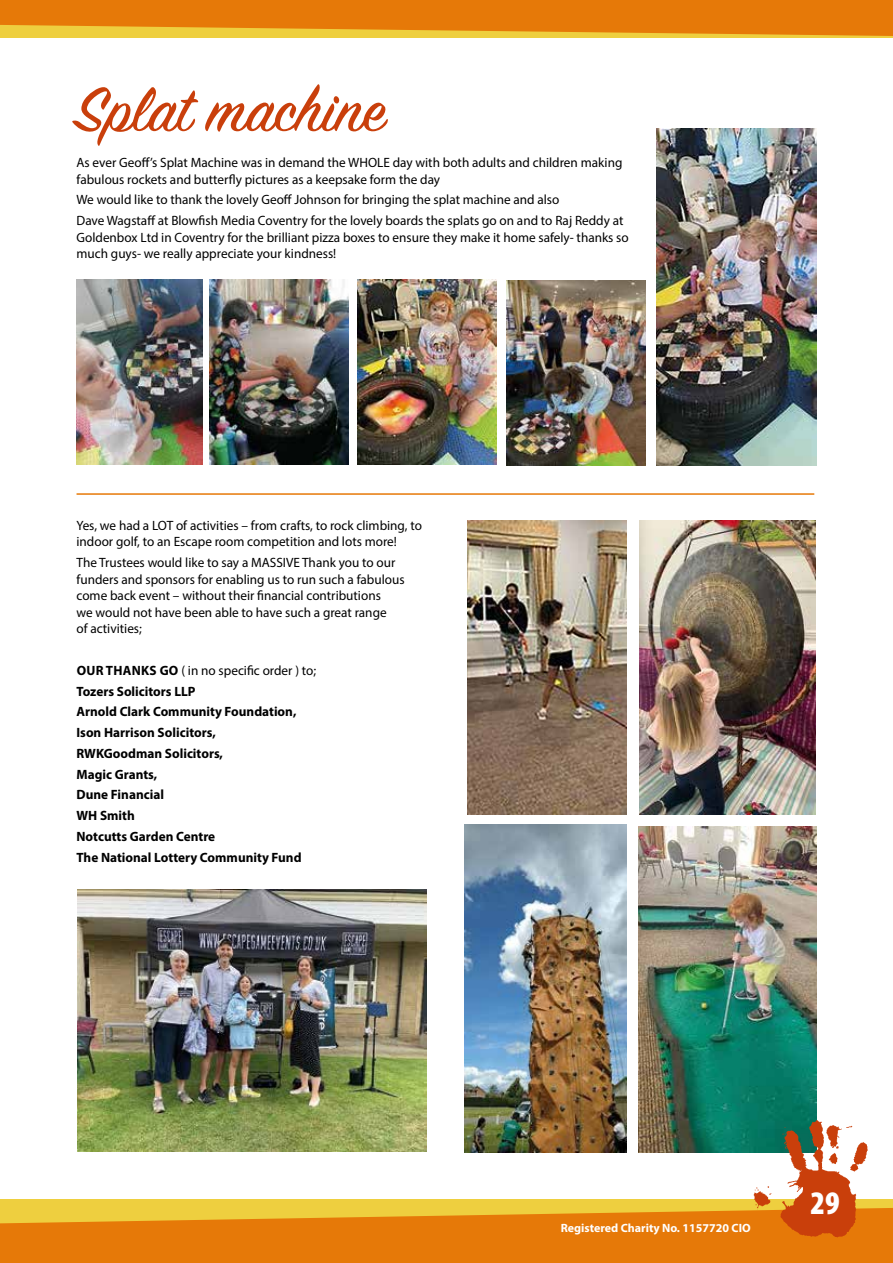
<style>
.page{position:relative;width:893px;height:1263px;background:#fff}
.page>*{position:absolute;margin:0;border:0;box-sizing:border-box;transform-origin:0 0}
.t1{font:69.6px "Sign Painter House Script";color:#c93f0b}
.t2{font:900 condensed 33px "Myriad Pro";color:#fff}
.t3{font:13.5px/16.5px "Myriad Pro";color:#000}
.t4{font:700 13.5px/20.7px "Myriad Pro";color:#000}
.t5{font:700 12px "Myriad Pro";color:#fff}
.s1{font-weight:400}
</style>
<div class="page">
<div style="left:0;top:1199px;width:893px;height:64px;background:#eecf3f"></div>
<div style="left:0;top:0;width:893px;height:38px;background:#eecf3f"></div>
<svg style="left:0;top:1208px;width:893px;height:55px;fill:#e67908"></svg>
<svg style="left:0;top:0;width:893px;height:36px;background:#e78610"></svg>
<img style="left:507px;top:281px;width:139px;height:185px">
<img style="left:77px;top:279px;width:125px;height:185px">
<img style="left:656px;top:128px;width:160px;height:338px">
<img style="left:357px;top:280px;width:139px;height:185px">
<img style="left:210px;top:280px;width:138px;height:185px">
<img style="left:78px;top:890px;width:348px;height:261px">
<img style="left:468px;top:520px;width:158px;height:294px">
<img style="left:639px;top:520px;width:176px;height:294px">
<img style="left:465px;top:825px;width:161px;height:327px">
<img style="left:639px;top:827px;width:177px;height:325px">
<hr style="left:77px;top:493px;width:737px;height:2px;background:#e67908">
<img style="left:748px;top:1111px;width:129px;height:148px">
<h1 class="t1" style="left:75px;top:67px;width:312px">Splat machine</h1>
<p class="t3" style="left:77px;top:154px;width:547px">As ever Geoff’s Splat Machine was in demand the WHOLE day with both adults and children making fabulous rockets and butterfly pictures as a keepsake form the day</p>
<p class="t3" style="left:77px;top:189px;width:548px;line-height:20.7px">We would like to thank the lovely Geoff Johnson for bringing the splat machine and also<br>Dave Wagstaff at Blowfish Media Coventry for the lovely boards the splats go on and to Raj Reddy at</p>
<p class="t3" style="left:77px;top:229px;width:554px">Goldenbox Ltd in Coventry for the brilliant pizza boxes to ensure they make it home safely- thanks so much guys- we really appreciate your kindness!</p>
<p class="t3" style="left:77px;top:517px;width:347px">Yes, we had a LOT of activities – from crafts, to rock climbing, to indoor golf, to an Escape room competition and lots more!</p>
<p class="t3" style="left:77px;top:554px;width:330px">The Trustees would like to say a MASSIVE Thank you to our funders and sponsors for enabling us to run such a fabulous come back event – without their financial contributions<br>we would not have been able to have such a great range<br>of activities;</p>
<p class="t4" style="left:77px;top:659px;width:241px">OUR THANKS GO <span class="s1">( in no specific order ) to;<br></span>Tozers Solicitors LLP<br>Arnold Clark Community Foundation,<br>Ison Harrison Solicitors,<br>RWKGoodman Solicitors,<br>Magic Grants,<br>Dune Financial<br>WH Smith<br>Notcutts Garden Centre<br>The National Lottery Community Fund</p>
<p class="t5" style="left:561px;top:1220px;width:192px">Registered Charity No. 1157720 CIO</p>
<h2 class="t2" style="left:810px;top:1181px;width:31px">29</h2>
</div>
